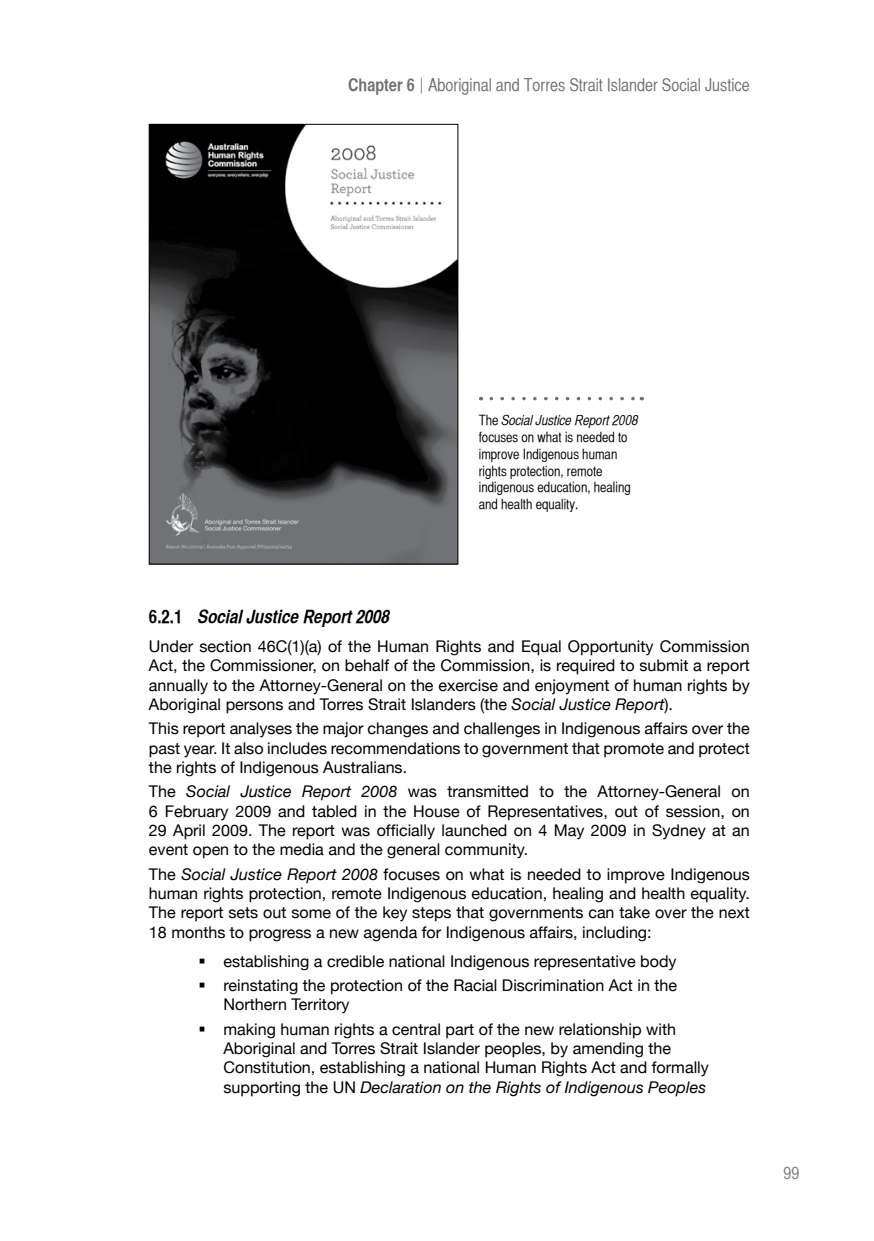
<style>
.page{position:relative;width:874px;height:1241px;background:#fff}
.page>*{position:absolute;margin:0;border:0;box-sizing:border-box;transform-origin:0 0}
.t1{font:italic 18.38px "Helvetica CY Bold";color:#000}
.t2{font:17.5px "Helvetica CY Plain";color:#6d6f71}
.t3{font:17.5px "Helvetica CY Plain";color:#77787b}
.t4{font:16.1px/19.2px "Helvetica Neue";color:#000;text-align:justify}
.t5{font:14px/16.8px "Helvetica CY Plain";color:#000}
.t6{font:14px "Helvetica CY Oblique";color:#000}
.s1{font-family:"Helvetica CY Bold"}
.s2{font-family:"Helvetica Neue";font-weight:300;font-size:15.75px}
.s3{font-family:"Helvetica CY Plain"}
.s4{font-style:normal}
.s5{font-style:italic}
</style>
<div class="page">
<img style="left:151px;top:126px;width:305px;height:436px">
<div style="left:149px;top:124px;width:309px;height:440px;border:1px solid #000"></div>
<svg style="left:491px;top:397px;width:144px;height:3px"></svg>
<p class="t2" style="left:348px;top:75px;width:403px"><span class="s1">Chapter 6</span> <span class="s2">|</span> Aboriginal and Torres Strait Islander Social Justice</p>
<p class="t6" style="left:478px;top:412px;width:161px"><span class="s3">The</span> Social Justice Report 2008</p>
<p class="t5" style="left:478px;top:428px;width:153px">focuses on what is needed to improve Indigenous human rights protection, remote indigenous education, healing and health equality.</p>
<p class="t1" style="left:149px;top:605px;width:243px"><span class="s4">6.2.1</span> Social Justice Report 2008</p>
<p class="t4" style="left:149px;top:636px;width:602px">Under section 46C(1)(a) of the Human Rights and Equal Opportunity Commission Act, the Commissioner, on behalf of the Commission, is required to submit a report annually to the Attorney-General on the exercise and enjoyment of human rights by Aboriginal persons and Torres Strait Islanders (the <span class="s5">Social Justice Report</span>).</p>
<p class="t4" style="left:149px;top:718px;width:602px">This report analyses the major changes and challenges in Indigenous affairs over the past year. It also includes recommendations to government that promote and protect the rights of Indigenous Australians.</p>
<p class="t4" style="left:149px;top:781px;width:602px">The <span class="s5">Social Justice Report 2008</span> was transmitted to the Attorney-General on 6 February 2009 and tabled in the House of Representatives, out of session, on 29 April 2009. The report was officially launched on 4 May 2009 in Sydney at an event open to the media and the general community.</p>
<p class="t4" style="left:149px;top:863px;width:602px">The <span class="s5">Social Justice Report 2008</span> focuses on what is needed to improve Indigenous human rights protection, remote Indigenous education, healing and health equality.<br>The report sets out some of the key steps that governments can take over the next 18 months to progress a new agenda for Indigenous affairs, including:</p>
<p class="t4" style="left:223px;top:948px;width:455px;line-height:24.3px">establishing a credible national Indigenous representative body reinstating the protection of the Racial Discrimination Act in the</p>
<p class="t4" style="left:223px;top:992px;width:454px;line-height:24.3px">Northern Territory<br>making human rights a central part of the new relationship with</p>
<p class="t4" style="left:223px;top:1038px;width:486px;text-align:left">Aboriginal and Torres Strait Islander peoples, by amending the<br>Constitution, establishing a national Human Rights Act and formally supporting the UN <span class="s5">Declaration on the Rights of Indigenous Peoples</span></p>
<p class="t3" style="left:783px;top:1162px;width:17px">99</p>
</div>
